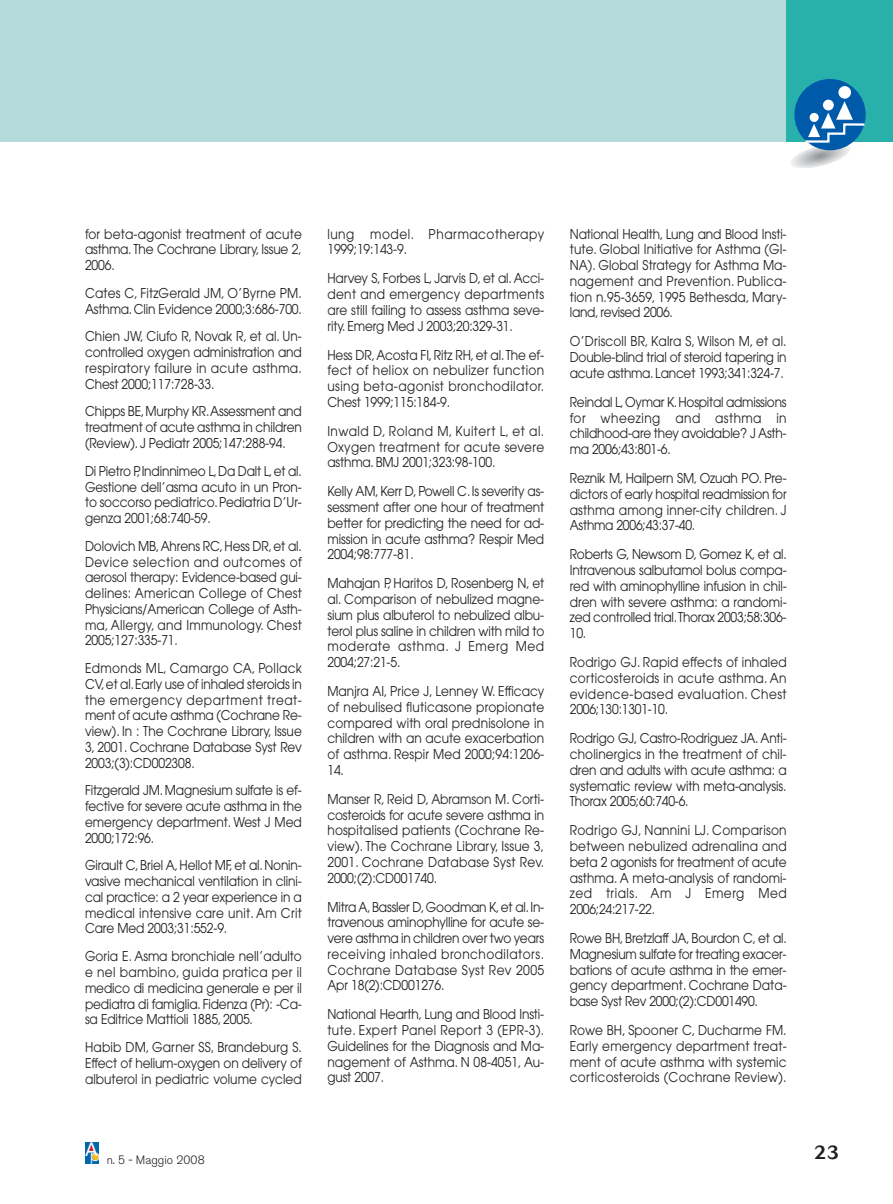
<style>
.page{position:relative;width:893px;height:1204px;background:#fff}
.page>*{position:absolute;margin:0;border:0;box-sizing:border-box;transform-origin:0 0}
.t1{font:19.5px "Frutiger";color:#fff;scale:.9 1}
.t2{font:500 19.5px "Cosmos";color:#231f20}
.t3{font:13.5px/15.8px "Avant Garde";letter-spacing:-.005em;color:#231f20;text-align:justify;scale:.9 1}
.t4{font:13.5px/15.8px "Avant Garde";letter-spacing:.045em;color:#231f20;scale:.9 1}
.t5{font:300 12px "Akzidenz Grotesk BE";color:#231f20}
</style>
<div class="page">
<div style="left:0;top:0;width:893px;height:142px;background:#b4dbd9"></div>
<div style="left:787px;top:0;width:106px;height:142px;background:#28b0aa"></div>
<div style="left:85px;top:1142px;width:14px;height:21px;background:#0067ab"></div>
<svg style="left:88px;top:1144px;width:7px;height:7px"></svg>
<svg style="left:92px;top:1152px;width:7px;height:7px"></svg>
<div style="left:794px;top:79px;width:72px;height:71px;background:#005aaa;border-radius:50%"></div>
<div style="left:838px;top:86px;width:13px;height:13px;background:#fff;border-radius:50%"></div>
<svg style="left:791px;top:101px;width:75px;height:67px"></svg>
<p class="t3" style="left:85px;top:227px;width:242px">for beta-agonist treatment of acute asthma. The Cochrane Library, Issue 2, 2006.</p>
<p class="t3" style="left:85px;top:286px;width:242px">Cates C, FitzGerald JM, O’Byrne PM.<br>Asthma.Clin Evidence 2000;3:686-700.</p>
<p class="t3" style="left:85px;top:330px;width:242px">Chien JW, Ciufo R, Novak R, et al. Un&shy;controlled oxygen administration and respiratory failure in acute asthma.<br>Chest 2000;117:728-33.</p>
<p class="t3" style="left:85px;top:405px;width:242px">Chipps BE,Murphy KR.Assessment and treatment of acute asthma in children (Review). J Pediatr 2005;147:288-94.</p>
<p class="t3" style="left:85px;top:464px;width:242px">Di Pietro P,Indinnimeo L,Da Dalt L,et al.<br>Gestione dell’asma acuto in un Pron&shy;to soccorso pediatrico.Pediatria D’Ur&shy;genza 2001;68:740-59.</p>
<p class="t3" style="left:85px;top:539px;width:242px">Dolovich MB,Ahrens RC,Hess DR,et al.<br>Device selection and outcomes of aerosol therapy: Evidence-based gui&shy;delines: American College of Chest Physicians/American College of Asth&shy;ma, Allergy, and Immunology. Chest 2005;127:335-71.</p>
<p class="t3" style="left:85px;top:661px;width:242px">Edmonds ML, Camargo CA, Pollack CV,et al.Early use of inhaled steroids in the emergency department treat&shy;ment of acute asthma (Cochrane Re&shy;view). In : The Cochrane Library, Issue 3, 2001. Cochrane Database Syst Rev 2003;(3):CD002308.</p>
<p class="t3" style="left:85px;top:783px;width:242px">Fitzgerald JM. Magnesium sulfate is ef&shy;fective for severe acute asthma in the emergency department. West J Med 2000;172:96.</p>
<p class="t3" style="left:85px;top:858px;width:242px">Girault C,Briel A,Hellot MF,et al.Nonin&shy;vasive mechanical ventilation in clini&shy;cal practice: a 2 year experience in a medical intensive care unit. Am Crit Care Med 2003;31:552-9.</p>
<p class="t3" style="left:85px;top:949px;width:242px">Goria E. Asma bronchiale nell’adulto e nel bambino, guida pratica per il medico di medicina generale e per il pediatra di famiglia. Fidenza (Pr): -Ca&shy;sa Editrice Mattioli 1885, 2005.</p>
<p class="t3" style="left:85px;top:1040px;width:242px">Habib DM, Garner SS, Brandeburg S.<br>Effect of helium-oxygen on delivery of albuterol in pediatric volume cycled</p>
<p class="t4" style="left:327px;top:227px;width:242px">lung model. Pharmacotherapy<br>1999;19:143-9.</p>
<p class="t3" style="left:327px;top:272px;width:242px">Harvey S, Forbes L, Jarvis D, et al.Acci&shy;dent and emergency departments are still failing to assess asthma seve&shy;rity. Emerg Med J 2003;20:329-31.</p>
<p class="t3" style="left:327px;top:348px;width:242px">Hess DR,Acosta FI,Ritz RH,et al.The ef&shy;fect of heliox on nebulizer function using beta-agonist bronchodilator.<br>Chest 1999;115:184-9.</p>
<p class="t3" style="left:327px;top:424px;width:242px">Inwald D, Roland M, Kuitert L, et al.<br>Oxygen treatment for acute severe asthma. BMJ 2001;323:98-100.</p>
<p class="t3" style="left:327px;top:484px;width:242px">Kelly AM,Kerr D,Powell C.Is severity as&shy;sessment after one hour of treatment better for predicting the need for ad&shy;mission in acute asthma? Respir Med 2004;98:777-81.</p>
<p class="t3" style="left:327px;top:576px;width:242px">Mahajan P, Haritos D, Rosenberg N, et al. Comparison of nebulized magne&shy;sium plus albuterol to nebulized albu&shy;terol plus saline in children with mild to moderate asthma. J Emerg Med 2004;27:21-5.</p>
<p class="t3" style="left:327px;top:684px;width:242px">Manjra AI, Price J, Lenney W. Efficacy of nebulised fluticasone propionate compared with oral prednisolone in children with an acute exacerbation of asthma. Respir Med 2000;94:1206- 14.</p>
<p class="t3" style="left:327px;top:792px;width:242px">Manser R, Reid D, Abramson M. Corti&shy;costeroids for acute severe asthma in hospitalised patients (Cochrane Re&shy;view). The Cochrane Library, Issue 3, 2001. Cochrane Database Syst Rev.<br>2000;(2):CD001740.</p>
<p class="t3" style="left:327px;top:899px;width:242px">Mitra A,Bassler D,Goodman K,et al.In&shy;travenous aminophylline for acute se&shy;vere asthma in children over two years receiving inhaled bronchodilators.<br>Cochrane Database Syst Rev 2005<br>Apr 18(2):CD001276.</p>
<p class="t3" style="left:327px;top:1007px;width:242px">National Hearth, Lung and Blood Insti&shy;tute. Expert Panel Report 3 (EPR-3).<br>Guidelines for the Diagnosis and Ma&shy;nagement of Asthma. N 08-4051, Au&shy;gust 2007.</p>
<p class="t3" style="left:570px;top:227px;width:242px">National Health, Lung and Blood Insti&shy;tute. Global Initiative for Asthma (GI-NA). Global Strategy for Asthma Ma&shy;nagement and Prevention. Publica&shy;tion n.95-3659, 1995 Bethesda, Mary&shy;land,revised 2006.</p>
<p class="t3" style="left:570px;top:335px;width:242px">O’Driscoll BR, Kalra S, Wilson M, et al.<br>Double-blind trial of steroid tapering in acute asthma.Lancet 1993;341:324-7.</p>
<p class="t3" style="left:570px;top:395px;width:242px">Reindal L,Oymar K.Hospital admissions for wheezing and asthma in childhood-are they avoidable? J Asth&shy;ma 2006;43:801-6.</p>
<p class="t3" style="left:570px;top:471px;width:242px">Reznik M, Hailpern SM, Ozuah PO. Pre&shy;dictors of early hospital readmission for asthma among inner-city children. J Asthma 2006;43:37-40.</p>
<p class="t3" style="left:570px;top:547px;width:242px">Roberts G, Newsom D, Gomez K, et al.<br>Intravenous salbutamol bolus compa&shy;red with aminophylline infusion in chil&shy;dren with severe asthma: a randomi&shy;zed controlled trial.Thorax 2003;58:306- 10.</p>
<p class="t3" style="left:570px;top:655px;width:242px">Rodrigo GJ. Rapid effects of inhaled corticosteroids in acute asthma. An evidence-based evaluation. Chest 2006;130:1301-10.</p>
<p class="t3" style="left:570px;top:731px;width:242px">Rodrigo GJ, Castro-Rodriguez JA. Anti&shy;cholinergics in the treatment of chil&shy;dren and adults with acute asthma: a systematic review with meta-analysis.<br>Thorax 2005;60:740-6.</p>
<p class="t3" style="left:570px;top:823px;width:242px">Rodrigo GJ, Nannini LJ. Comparison between nebulized adrenalina and beta 2 agonists for treatment of acute asthma. A meta-analysis of randomi&shy;zed trials. Am J Emerg Med 2006;24:217-22.</p>
<p class="t3" style="left:570px;top:931px;width:242px">Rowe BH, Bretzlaff JA, Bourdon C, et al.<br>Magnesium sulfate for treating exacer&shy;bations of acute asthma in the emer&shy;gency department. Cochrane Data&shy;base Syst Rev 2000;(2):CD001490.</p>
<p class="t3" style="left:570px;top:1023px;width:242px">Rowe BH, Spooner C, Ducharme FM.<br>Early emergency department treat&shy;ment of acute asthma with systemic corticosteroids (Cochrane Review).</p>
<h1 class="t1" style="left:85px;top:1141px;width:18px">A<sub>p</sub></h1>
<h1 class="t2" style="left:814px;top:1144px;width:27px">23</h1>
<p class="t5" style="left:107px;top:1154px;width:99px">n. 5 - Maggio 2008</p>
</div>
